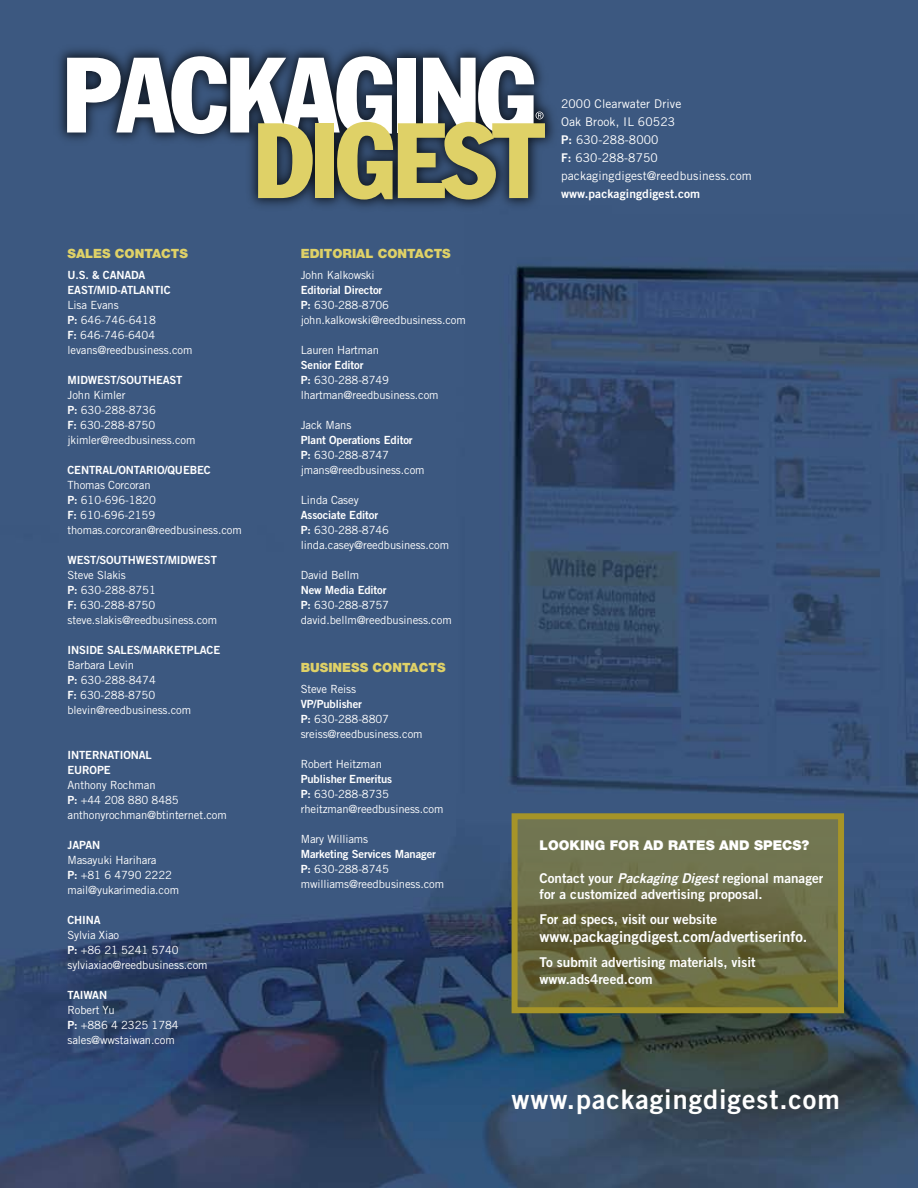
<style>
.page{position:relative;width:918px;height:1188px;background:#fff}
.page>*{position:absolute;margin:0;border:0;box-sizing:border-box;transform-origin:0 0}
.t1{font:27px "Trade Gothic Bold Two";letter-spacing:.035em;color:#fff}
.t2{font:15px "Trade Gothic Bold Two";color:#fff}
.t3{font:13.5px/16.2px "Trade Gothic Bold Two";color:#fff}
.t4{font:900 13.5px "Helvetica Neue";color:#fff}
.t5{font:900 12.75px "Helvetica Neue";color:#dfd167}
.t6{font:12px/18px "Trade Gothic";letter-spacing:.01em;color:#fff}
.t7{font:12px "Trade Gothic Bold Two";letter-spacing:.01em;color:#fff}
.t8{font:11.25px/15px "Trade Gothic";letter-spacing:-.01em;color:#fff}
.t9{font:11.25px/15px "Trade Gothic Bold Two";letter-spacing:-.01em;color:#fff}
.s1{font-family:"Trade Gothic Bold Two"}
.s2{font-style:italic}
</style>
<div class="page">
<img style="left:0;top:0;width:918px;height:1188px">
<div style="left:54px;top:43px;width:506px;height:171px;background:#000;opacity:.75"></div>
<svg style="left:67px;top:56px;width:478px;height:144px"></svg>
<svg style="left:519px;top:820px;width:318px;height:186px;background:#6a6c44"></svg>
<div style="left:512px;top:813px;width:332px;height:200px;border:6px solid #a69428"></div>
<p class="t5" style="left:68px;top:246px;width:19px">SALES</p>
<p class="t5" style="left:115px;top:246px;width:20px">CONTACTS</p>
<p class="t9" style="left:68px;top:267px;width:67px">U.S. &amp; Canada<br>East/Mid-Atlantic</p>
<p class="t8" style="left:68px;top:297px;width:126px">Lisa Evans<br><span class="s1">P:</span> 646-746-6418<br><span class="s1">F:</span> 646-746-6404 levans@reedbusiness.com</p>
<p class="t9" style="left:68px;top:372px;width:17px">Midwest</p>
<p class="t9" style="left:117px;top:372px;width:18px">/Southeast</p>
<p class="t8" style="left:68px;top:387px;width:129px">John Kimler<br><span class="s1">P:</span> 630-288-8736<br><span class="s1">F:</span> 630-288-8750 jkimler@reedbusiness.com</p>
<p class="t9" style="left:68px;top:462px;width:15px">Central</p>
<p class="t9" style="left:115px;top:462px;width:18px">/Ontario</p>
<p class="t9" style="left:165px;top:462px;width:19px">/Quebec</p>
<p class="t8" style="left:68px;top:477px;width:176px">Thomas Corcoran<br><span class="s1">P:</span> 610-696-1820<br><span class="s1">F:</span> 610-696-2159 thomas.corcoran@reedbusiness.com</p>
<p class="t9" style="left:68px;top:552px;width:47px">West/Southwest</p>
<p class="t9" style="left:165px;top:552px;width:20px">/Midwest</p>
<p class="t8" style="left:68px;top:567px;width:151px">Steve Slakis<br><span class="s1">P:</span> 630-288-8751<br><span class="s1">F:</span> 630-288-8750 steve.slakis@reedbusiness.com</p>
<p class="t9" style="left:68px;top:642px;width:11px">Inside</p>
<p class="t9" style="left:107px;top:642px;width:15px">Sales</p>
<p class="t9" style="left:140px;top:642px;width:42px">/Marketplace</p>
<p class="t8" style="left:68px;top:657px;width:125px">Barbara Levin<br><span class="s1">P:</span> 630-288-8474<br><span class="s1">F:</span> 630-288-8750 blevin@reedbusiness.com</p>
<p class="t9" style="left:68px;top:747px;width:15px">International<br>Europe</p>
<p class="t8" style="left:68px;top:777px;width:161px">Anthony Rochman<br><span class="s1">P:</span> +44 208 880 8485 anthonyrochman@btinternet.com</p>
<p class="t9" style="left:68px;top:837px;width:13px">Japan</p>
<p class="t8" style="left:68px;top:852px;width:113px">Masayuki Harihara<br><span class="s1">P:</span> +81 6 4790 2222 mail@yukarimedia.com</p>
<p class="t9" style="left:68px;top:912px;width:15px">China</p>
<p class="t8" style="left:68px;top:927px;width:142px">Sylvia Xiao<br><span class="s1">P:</span> +86 21 5241 5740 sylviaxiao@reedbusiness.com</p>
<p class="t9" style="left:68px;top:987px;width:14px">Taiwan</p>
<p class="t8" style="left:68px;top:1002px;width:113px">Robert Yu<br><span class="s1">P:</span> +886 4 2325 1784 sales@wwstaiwan.com</p>
<p class="t5" style="left:301px;top:246px;width:18px">EDITORIAL</p>
<p class="t5" style="left:378px;top:246px;width:20px">CONTACTS</p>
<p class="t8" style="left:301px;top:267px;width:75px">John Kalkowski</p>
<p class="t9" style="left:301px;top:282px;width:83px">Editorial Director</p>
<p class="t8" style="left:301px;top:297px;width:167px"><span class="s1">P:</span> 630-288-8706 john.kalkowski@reedbusiness.com</p>
<p class="t8" style="left:301px;top:342px;width:80px">Lauren Hartman</p>
<p class="t9" style="left:301px;top:357px;width:64px">Senior Editor</p>
<p class="t8" style="left:301px;top:372px;width:139px"><span class="s1">P:</span> 630-288-8749 lhartman@reedbusiness.com</p>
<p class="t8" style="left:301px;top:417px;width:52px">Jack Mans</p>
<p class="t9" style="left:301px;top:432px;width:113px">Plant Operations Editor</p>
<p class="t8" style="left:301px;top:447px;width:125px"><span class="s1">P:</span> 630-288-8747 jmans@reedbusiness.com</p>
<p class="t8" style="left:301px;top:492px;width:59px">Linda Casey</p>
<p class="t9" style="left:301px;top:507px;width:79px">Associate Editor</p>
<p class="t8" style="left:301px;top:522px;width:150px"><span class="s1">P:</span> 630-288-8746 linda.casey@reedbusiness.com</p>
<p class="t8" style="left:301px;top:567px;width:60px">David Bellm</p>
<p class="t9" style="left:301px;top:582px;width:87px">New Media Editor</p>
<p class="t8" style="left:301px;top:597px;width:152px"><span class="s1">P:</span> 630-288-8757 david.bellm@reedbusiness.com</p>
<p class="t5" style="left:301px;top:660px;width:19px">BUSINESS</p>
<p class="t5" style="left:373px;top:660px;width:20px">CONTACTS</p>
<p class="t8" style="left:301px;top:681px;width:57px">Steve Reiss</p>
<p class="t9" style="left:301px;top:696px;width:63px">VP/Publisher</p>
<p class="t8" style="left:301px;top:711px;width:123px"><span class="s1">P:</span> 630-288-8807 sreiss@reedbusiness.com</p>
<p class="t8" style="left:301px;top:756px;width:83px">Robert Heitzman</p>
<p class="t9" style="left:301px;top:771px;width:93px">Publisher Emeritus</p>
<p class="t8" style="left:301px;top:786px;width:144px"><span class="s1">P:</span> 630-288-8735 rheitzman@reedbusiness.com</p>
<p class="t8" style="left:301px;top:831px;width:69px">Mary Williams</p>
<p class="t9" style="left:301px;top:846px;width:137px">Marketing Services Manager</p>
<p class="t8" style="left:301px;top:861px;width:145px"><span class="s1">P:</span> 630-288-8745 mwilliams@reedbusiness.com</p>
<p class="t6" style="left:561px;top:95px;width:192px">2000 Clearwater Drive<br>Oak Brook, IL 60523<br><span class="s1">P:</span> 630-288-8000<br><span class="s1">F:</span> 630-288-8750 packagingdigest@reedbusiness.com</p>
<p class="t7" style="left:561px;top:187px;width:141px">www.packagingdigest.com</p>
<p class="t4" style="left:540px;top:838px;width:19px">LOOKING</p>
<p class="t4" style="left:610px;top:838px;width:69px">FORADRATES</p>
<p class="t4" style="left:719px;top:838px;width:12px">AND</p>
<p class="t4" style="left:754px;top:838px;width:11px">SPECS</p>
<p class="t4" style="left:801px;top:838px;width:9px">?</p>
<p class="t3" style="left:540px;top:870px;width:285px">Contact your <span class="s2">Packaging Digest</span> regional manager for a customized advertising proposal.</p>
<p class="t3" style="left:540px;top:911px;width:179px">For ad specs, visit our website</p>
<h2 class="t2" style="left:540px;top:928px;width:269px">www.packagingdigest.com/advertiserinfo.</h2>
<p class="t3" style="left:540px;top:954px;width:218px">To submit advertising materials, visit www.ads4reed.com</p>
<h1 class="t1" style="left:512px;top:1083px;width:330px">www.packagingdigest.com</h1>
</div>
